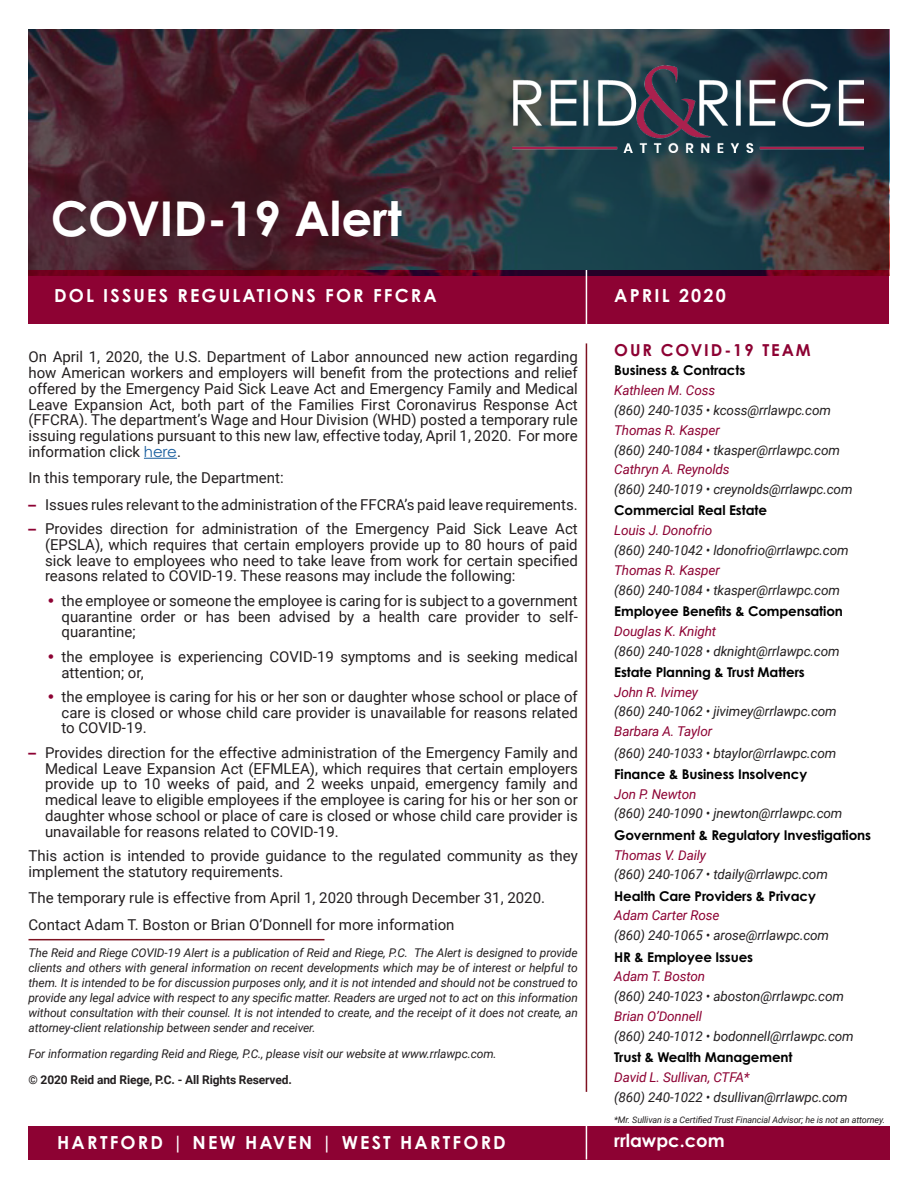
<style>
.page{position:relative;width:918px;height:1188px;background:#fff}
.page>*{position:absolute;margin:0;border:0;box-sizing:border-box;transform-origin:0 0}
.Body_Copy{font:700 48px "Century Gothic Pro";color:#fff}
.Body_Copy-2{font:700 18px "Century Gothic Pro";letter-spacing:.12em;color:#fff}
.Body_Copy-3{font:700 18px "Century Gothic Pro";color:#fff}
.Body_Copy-4{font:700 16.5px "Century Gothic Pro";letter-spacing:.12em;color:#8d0233}
.Body_Copy-5{font:15px/15.8px "Roboto";color:#231f20;text-align:justify}
.Body_Copy-6{font:italic 13.5px "Roboto";letter-spacing:-.01em;color:#231f20}
.Body_Copy-7{font:700 13.5px "Century Gothic Pro";letter-spacing:-.01em;color:#000}
.Body_Copy-8{font:italic 13.5px "Roboto";letter-spacing:-.01em;color:#8d0233}
.Body_Copy-9{font:italic 12px/15px "Roboto";letter-spacing:-.01em;color:#231f20;text-align:justify}
.Body_Copy-10{font:700 12px "Roboto";letter-spacing:-.01em;color:#231f20}
.Body_Copy-11{font:italic 9px "Roboto";letter-spacing:-.01em;color:#231f20}
.s1{font-family:"Century Gothic Pro";color:#175d9e}
.s2{font-family:"Century Gothic Pro";font-weight:700;color:#8d0233}
.s3{font-family:"Century Gothic Pro";color:#8d0233}
</style>
<div class="page">
<div style="left:28px;top:1126px;width:558px;height:34px;background:#8d0233"></div>
<div style="left:586px;top:1126px;width:304px;height:34px;background:#8d0233"></div>
<svg style="left:28px;top:29px;width:862px;height:241px;background:#3a2b36"></svg>
<div style="left:28px;top:270px;width:862px;height:54px;background:#8d0233"></div>
<img style="left:512px;top:66px;width:352px;height:86px">
<hr style="left:144px;top:458px;width:33px;height:1px;background:#175d9e">
<hr style="left:586px;top:343px;width:1px;height:749px;background:#7f1221">
<hr style="left:586px;top:1126px;width:1px;height:34px;background:#fff">
<hr style="left:586px;top:270px;width:1px;height:54px;background:#fff">
<hr style="left:28px;top:939px;width:296px;height:1px;background:#7f1221">
<p class="Body_Copy" style="left:51px;top:189px;width:353px">COVID-19 Alert</p>
<p class="Body_Copy-2" style="left:54px;top:285px;width:384px">DOL ISSUES REGULATIONS FOR FFCRA</p>
<p class="Body_Copy-2" style="left:614px;top:285px;width:113px">APRIL 2020</p>
<p class="Body_Copy-5" style="left:28px;top:348px;width:551px">On April 1, 2020, the U.S. Department of Labor announced new action regarding how American workers and employers will benefit from the protections and relief offered by the Emergency Paid Sick Leave Act and Emergency Family and Medical Leave Expansion Act, both part of the Families First Coronavirus Response Act (FFCRA). The department’s Wage and Hour Division (WHD) posted a temporary rule issuing regulations pursuant to this new law, effective today, April 1, 2020. For more information click <span class="s1">here</span>.</p>
<p class="Body_Copy-5" style="left:28px;top:470px;width:257px">In this temporary rule, the Department:</p>
<p class="Body_Copy-5" style="left:28px;top:496px;width:551px"><span class="s2">–</span> Issues rules relevant to the administration of the FFCRA’s paid leave requirements.</p>
<p class="Body_Copy-5" style="left:45px;top:520px;width:534px;text-indent:-16px"><span class="s2">–</span> Provides direction for administration of the Emergency Paid Sick Leave Act (EPSLA), which requires that certain employers provide up to 80 hours of paid sick leave to employees who need to take leave from work for certain specified reasons related to COVID-19. These reasons may include the following:</p>
<p class="Body_Copy-5" style="left:62px;top:592px;width:518px;text-indent:-15px"><span class="s3">•</span> the employee or someone the employee is caring for is subject to a government quarantine order or has been advised by a health care provider to self&shy;quarantine;</p>
<p class="Body_Copy-5" style="left:62px;top:648px;width:518px;text-indent:-15px"><span class="s3">•</span> the employee is experiencing COVID-19 symptoms and is seeking medical attention; or,</p>
<p class="Body_Copy-5" style="left:62px;top:688px;width:518px;text-indent:-15px"><span class="s3">•</span> the employee is caring for his or her son or daughter whose school or place of care is closed or whose child care provider is unavailable for reasons related to COVID-19.</p>
<p class="Body_Copy-5" style="left:45px;top:744px;width:534px;text-indent:-16px"><span class="s2">–</span> Provides direction for the effective administration of the Emergency Family and Medical Leave Expansion Act (EFMLEA), which requires that certain employers provide up to 10 weeks of paid, and 2 weeks unpaid, emergency family and medical leave to eligible employees if the employee is caring for his or her son or daughter whose school or place of care is closed or whose child care provider is unavailable for reasons related to COVID-19.</p>
<p class="Body_Copy-5" style="left:28px;top:847px;width:551px">This action is intended to provide guidance to the regulated community as they implement the statutory requirements.</p>
<p class="Body_Copy-5" style="left:28px;top:889px;width:518px">The temporary rule is effective from April 1, 2020 through December 31, 2020.</p>
<p class="Body_Copy-5" style="left:28px;top:916px;width:428px">Contact Adam T. Boston or Brian O’Donnell for more information</p>
<p class="Body_Copy-9" style="left:28px;top:945px;width:551px">The Reid and Riege COVID-19 Alert is a publication of Reid and Riege, P.C. The Alert is designed to provide clients and others with general information on recent developments which may be of interest or helpful to them. It is intended to be for discussion purposes only, and it is not intended and should not be construed to provide any legal advice with respect to any specific matter. Readers are urged not to act on this information without consultation with their counsel. It is not intended to create, and the receipt of it does not create, an attorney-client relationship between sender and receiver.</p>
<p class="Body_Copy-9" style="left:28px;top:1046px;width:470px">For information regarding Reid and Riege, P.C., please visit our website at www.rrlawpc.com.</p>
<p class="Body_Copy-10" style="left:28px;top:1071px;width:265px">© 2020 Reid and Riege, P.C. - All Rights Reserved.</p>
<p class="Body_Copy-4" style="left:614px;top:339px;width:198px">OUR COVID-19 TEAM</p>
<p class="Body_Copy-7" style="left:614px;top:362px;width:133px">Business &amp; Contracts</p>
<p class="Body_Copy-8" style="left:614px;top:381px;width:102px">Kathleen M. Coss</p>
<p class="Body_Copy-6" style="left:614px;top:401px;width:218px">(860) 240-1035 • kcoss@rrlawpc.com</p>
<p class="Body_Copy-8" style="left:614px;top:421px;width:107px">Thomas R. Kasper</p>
<p class="Body_Copy-6" style="left:614px;top:440px;width:227px">(860) 240-1084 • tkasper@rrlawpc.com</p>
<p class="Body_Copy-8" style="left:614px;top:460px;width:117px">Cathryn A. Reynolds</p>
<p class="Body_Copy-6" style="left:614px;top:480px;width:240px">(860) 240-1019 • creynolds@rrlawpc.com</p>
<p class="Body_Copy-7" style="left:614px;top:502px;width:154px">Commercial Real Estate</p>
<p class="Body_Copy-8" style="left:614px;top:521px;width:100px">Louis J. Donofrio</p>
<p class="Body_Copy-6" style="left:614px;top:541px;width:236px">(860) 240-1042 • ldonofrio@rrlawpc.com</p>
<p class="Body_Copy-8" style="left:614px;top:561px;width:107px">Thomas R. Kasper</p>
<p class="Body_Copy-6" style="left:614px;top:580px;width:227px">(860) 240-1084 • tkasper@rrlawpc.com</p>
<p class="Body_Copy-7" style="left:614px;top:603px;width:230px">Employee Benefits &amp; Compensation</p>
<p class="Body_Copy-8" style="left:614px;top:622px;width:104px">Douglas K. Knight</p>
<p class="Body_Copy-6" style="left:614px;top:641px;width:227px">(860) 240-1028 • dknight@rrlawpc.com</p>
<p class="Body_Copy-7" style="left:614px;top:664px;width:192px">Estate Planning &amp; Trust Matters</p>
<p class="Body_Copy-8" style="left:614px;top:682px;width:85px">John R. Ivimey</p>
<p class="Body_Copy-6" style="left:614px;top:702px;width:224px">(860) 240-1062 • jivimey@rrlawpc.com</p>
<p class="Body_Copy-8" style="left:614px;top:722px;width:100px">Barbara A. Taylor</p>
<p class="Body_Copy-6" style="left:614px;top:743px;width:224px">(860) 240-1033 • btaylor@rrlawpc.com</p>
<p class="Body_Copy-7" style="left:614px;top:766px;width:195px">Finance &amp; Business Insolvency</p>
<p class="Body_Copy-8" style="left:614px;top:784px;width:84px">Jon P. Newton</p>
<p class="Body_Copy-6" style="left:614px;top:804px;width:230px">(860) 240-1090 • jnewton@rrlawpc.com</p>
<p class="Body_Copy-7" style="left:614px;top:826px;width:258px">Government &amp; Regulatory Investigations</p>
<p class="Body_Copy-8" style="left:614px;top:845px;width:93px">Thomas V. Daily</p>
<p class="Body_Copy-6" style="left:614px;top:865px;width:215px">(860) 240-1067 • tdaily@rrlawpc.com</p>
<p class="Body_Copy-7" style="left:614px;top:887px;width:203px">Health Care Providers &amp; Privacy</p>
<p class="Body_Copy-8" style="left:614px;top:906px;width:107px">Adam Carter Rose</p>
<p class="Body_Copy-6" style="left:614px;top:926px;width:216px">(860) 240-1065 • arose@rrlawpc.com</p>
<p class="Body_Copy-7" style="left:614px;top:948px;width:140px">HR &amp; Employee Issues</p>
<p class="Body_Copy-8" style="left:614px;top:967px;width:92px">Adam T. Boston</p>
<p class="Body_Copy-6" style="left:614px;top:987px;width:231px">(860) 240-1023 • aboston@rrlawpc.com</p>
<p class="Body_Copy-8" style="left:614px;top:1007px;width:89px">Brian O’Donnell</p>
<p class="Body_Copy-6" style="left:614px;top:1027px;width:241px">(860) 240-1012 • bodonnell@rrlawpc.com</p>
<p class="Body_Copy-7" style="left:614px;top:1049px;width:180px">Trust &amp; Wealth Management</p>
<p class="Body_Copy-8" style="left:614px;top:1068px;width:137px">David L. Sullivan, CTFA*</p>
<p class="Body_Copy-6" style="left:614px;top:1087px;width:235px">(860) 240-1022 • dsullivan@rrlawpc.com</p>
<p class="Body_Copy-11" style="left:614px;top:1114px;width:272px">*Mr. Sullivan is a Certified Trust Financial Advisor; he is not an attorney.</p>
<p class="Body_Copy-2" style="left:57px;top:1131px;width:450px">HARTFORD | NEW HAVEN | WEST HARTFORD</p>
<p class="Body_Copy-3" style="left:614px;top:1129px;width:112px">rrlawpc.com</p>
</div>
